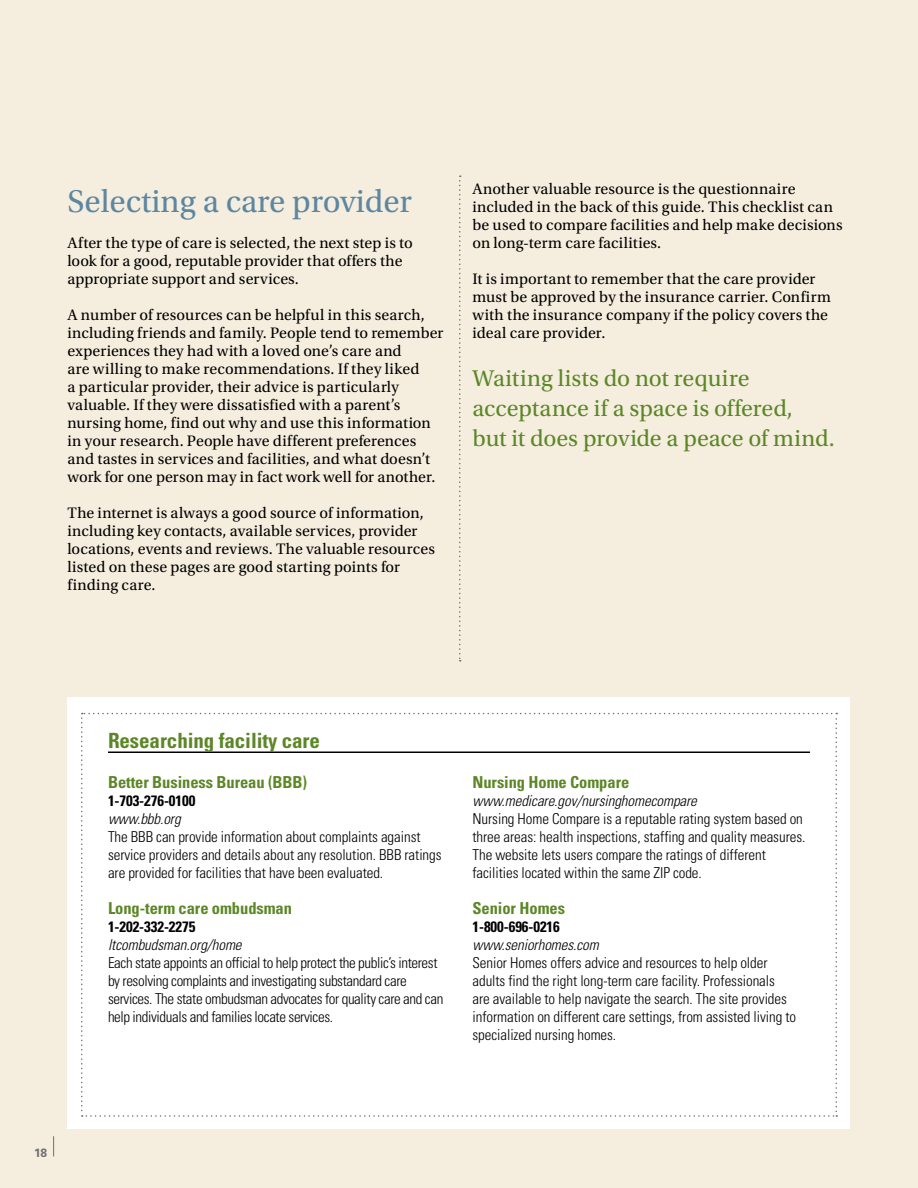
<style>
.page{position:relative;width:918px;height:1188px;background:#f5eedf}
.page>*{position:absolute;margin:0;border:0;box-sizing:border-box;transform-origin:0 0}
.t1{font:33px "Utopia Std";color:#5d87a1}
.t2{font:24px/30px "Utopia Std";letter-spacing:-.005em;color:#5c8727}
.t3{font:700 condensed 21px "Univers LT Std";letter-spacing:-.005em;color:#5c8727}
.t4{font:700 condensed 16.5px "Univers LT Std";letter-spacing:-.005em;color:#5c8727}
.t5{font:15.9px/18px "Utopia Std";letter-spacing:.005em;color:#000}
.t6{font:300 condensed 15px/18px "Univers LT Std";letter-spacing:-.005em;color:#000}
.t7{font:300 condensed 15px/18px "Univers LT Std";letter-spacing:-.025em;color:#000}
.t8{font:italic 300 condensed 15px "Univers LT Std";letter-spacing:-.005em;color:#000}
.t9{font:700 condensed 15px "Univers LT Std";letter-spacing:-.005em;color:#000}
.t10{font:700 12px "Univers LT Std";color:#6d6e71}
</style>
<div class="page">
<svg style="left:53px;top:1136px;width:1px;height:20px"></svg>
<div style="left:68px;top:697px;width:782px;height:432px;background:#fff"></div>
<svg style="left:81px;top:713px;width:756px;height:404px"></svg>
<hr style="left:108px;top:752px;width:702px;height:1px;background:#000">
<svg style="left:459px;top:176px;width:2px;height:486px"></svg>
<h1 class="t1" style="left:68px;top:183px;width:346px">Selecting a care provider</h1>
<p class="t5" style="left:68px;top:234px;width:347px">After the type of care is selected, the next step is to look for a good, reputable provider that offers the appropriate support and services.</p>
<p class="t5" style="left:68px;top:306px;width:377px">A number of resources can be helpful in this search, including friends and family. People tend to remember experiences they had with a loved one’s care and<br>are willing to make recommendations. If they liked<br>a particular provider, their advice is particularly valuable. If they were dissatisfied with a parent’s nursing home, find out why and use this information in your research. People have different preferences and tastes in services and facilities, and what doesn’t work for one person may in fact work well for another.</p>
<p class="t5" style="left:68px;top:504px;width:369px">The internet is always a good source of information, including key contacts, available services, provider locations, events and reviews. The valuable resources listed on these pages are good starting points for finding care.</p>
<p class="t5" style="left:472px;top:180px;width:372px">Another valuable resource is the questionnaire included in the back of this guide. This checklist can be used to compare facilities and help make decisions on long-term care facilities.</p>
<p class="t5" style="left:472px;top:270px;width:360px">It is important to remember that the care provider must be approved by the insurance carrier. Confirm with the insurance company if the policy covers the ideal care provider.</p>
<h2 class="t2" style="left:472px;top:363px;width:364px">Waiting lists do not require acceptance if a space is offered,<br>but it does provide a peace of mind.</h2>
<p class="t10" style="left:34px;top:1145px;width:15px">18</p>
<h3 class="t3" style="left:108px;top:728px;width:214px">Researching facility care</h3>
<p class="t4" style="left:108px;top:772px;width:201px">Better Business Bureau (BBB)</p>
<p class="t9" style="left:108px;top:791px;width:89px">1-703-276-0100</p>
<p class="t8" style="left:108px;top:809px;width:74px">www.bbb.org</p>
<p class="t6" style="left:108px;top:827px;width:335px">The BBB can provide information about complaints against service providers and details about any resolution. BBB ratings are provided for facilities that have been evaluated.</p>
<p class="t4" style="left:108px;top:898px;width:186px">Long-term care ombudsman</p>
<p class="t9" style="left:108px;top:917px;width:89px">1-202-332-2275</p>
<p class="t8" style="left:108px;top:935px;width:135px">ltcombudsman.org/home</p>
<p class="t7" style="left:108px;top:953px;width:337px">Each state appoints an official to help protect the public’s interest by resolving complaints and investigating substandard care services. The state ombudsman advocates for quality care and can help individuals and families locate services.</p>
<p class="t4" style="left:472px;top:772px;width:158px">Nursing Home Compare</p>
<p class="t8" style="left:472px;top:791px;width:226px">www.medicare.gov/nursinghomecompare</p>
<p class="t6" style="left:472px;top:809px;width:334px">Nursing Home Compare is a reputable rating system based on three areas: health inspections, staffing and quality measures.<br>The website lets users compare the ratings of different facilities located within the same ZIP code.</p>
<p class="t4" style="left:472px;top:898px;width:94px">Senior Homes</p>
<p class="t9" style="left:472px;top:917px;width:89px">1-800-696-0216</p>
<p class="t8" style="left:472px;top:935px;width:128px">www.seniorhomes.com</p>
<p class="t6" style="left:472px;top:953px;width:325px">Senior Homes offers advice and resources to help older adults find the right long-term care facility. Professionals<br>are available to help navigate the search. The site provides information on different care settings, from assisted living to specialized nursing homes.</p>
</div>
